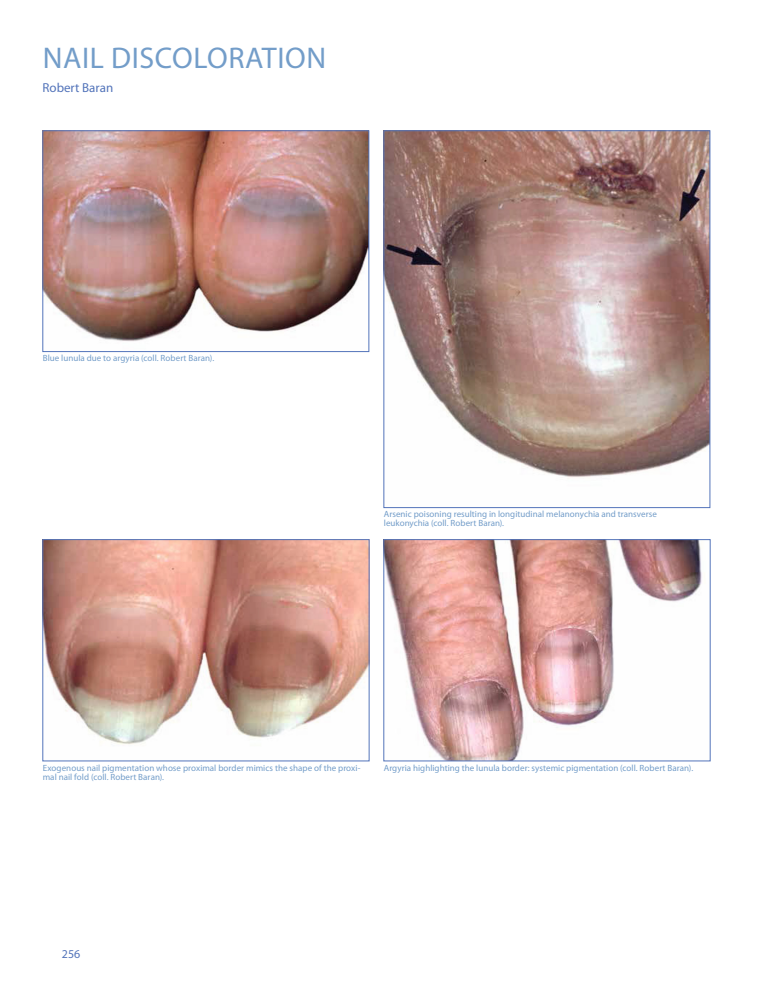
<style>
.page{position:relative;width:766px;height:993px;background:#fff}
.page>*{position:absolute;margin:0;border:0;box-sizing:border-box;transform-origin:0 0}
.t1{font:30px "Hvcfsx Hrngbv Drwnmx Crrtbk Svxbvd Hsfjgy Myriad Pro";letter-spacing:.02em;color:#739dc9}
.t2{font:13px "Hvcfsx Hrngbv Drwnmx Crrtbk Svxbvd Hsfjgy Myriad Pro";color:#5374ba}
.t3{font:12px "Hvcfsx Hrngbv Drwnmx Crrtbk Svxbvd Hsfjgy Myriad Pro";color:#5374ba}
.t4{font:9px/9px "Hvcfsx Hrngbv Drwnmx Crrtbk Svxbvd Hsfjgy Myriad Pro";color:#739dc9}
</style>
<div class="page">
<img style="left:385px;top:132px;width:323px;height:346px">
<div style="left:383px;top:130px;width:327px;height:377px;border:1px solid #5374ba"></div>
<img style="left:385px;top:541px;width:317px;height:218px">
<div style="left:383px;top:539px;width:327px;height:222px;border:1px solid #5374ba"></div>
<img style="left:45px;top:541px;width:322px;height:204px">
<div style="left:43px;top:539px;width:326px;height:222px;border:1px solid #5374ba"></div>
<img style="left:45px;top:132px;width:322px;height:209px">
<div style="left:43px;top:130px;width:326px;height:222px;border:1px solid #5374ba"></div>
<h1 class="t1" style="left:43px;top:46px;width:285px">NAIL DISCOLORATION</h1>
<h2 class="t2" style="left:43px;top:83px;width:72px">Robert Baran</h2>
<p class="t4" style="left:43px;top:354px;width:173px">Blue lunula due to argyria (coll. Robert Baran).</p>
<p class="t4" style="left:383px;top:510px;width:274px">Arsenic poisoning resulting in longitudinal melanonychia and transverse leukonychia (coll. Robert Baran).</p>
<p class="t4" style="left:43px;top:763px;width:319px">Exogenous nail pigmentation whose proximal border mimics the shape of the proxi&shy;mal nail fold (coll. Robert Baran).</p>
<p class="t4" style="left:383px;top:763px;width:311px">Argyria highlighting the lunula border: systemic pigmentation (coll. Robert Baran).</p>
<h3 class="t3" style="left:62px;top:948px;width:20px">256</h3>
</div>
